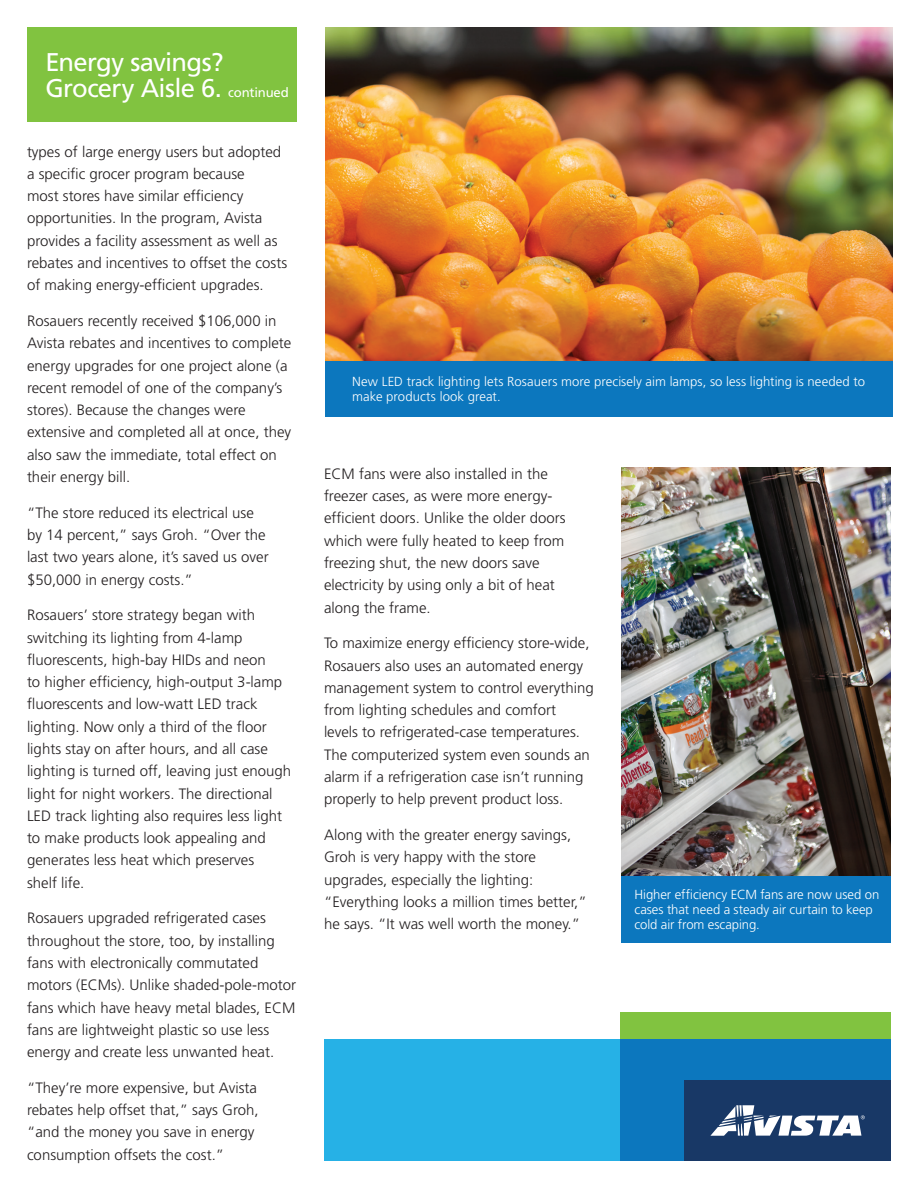
<style>
.page{position:relative;width:918px;height:1188px;background:#fff}
.page>*{position:absolute;margin:0;border:0;box-sizing:border-box;transform-origin:0 0}
.t1{font:25.65px "Frutiger";letter-spacing:-.025em;color:#fff}
.t2{font:300 15px/22.2px "Frutiger";color:#231f20}
.t3{font:300 13.2px/15px "Frutiger";color:#fff}
.s1{font-size:13.2px}
</style>
<div class="page">
<div style="left:27px;top:27px;width:270px;height:94px;background:#81c340"></div>
<img style="left:621px;top:468px;width:270px;height:408px">
<img style="left:325px;top:27px;width:567px;height:334px">
<div style="left:325px;top:361px;width:567px;height:56px;background:#0c77be"></div>
<div style="left:324px;top:1040px;width:567px;height:121px;background:#26b1e6"></div>
<div style="left:621px;top:1040px;width:270px;height:121px;background:#0c77be"></div>
<div style="left:684px;top:1080px;width:207px;height:81px;background:#183866"></div>
<svg style="left:710px;top:1105px;width:155px;height:31px"></svg>
<div style="left:621px;top:1012px;width:270px;height:28px;background:#81c340"></div>
<div style="left:621px;top:876px;width:270px;height:67px;background:#0c77be"></div>
<p class="t1" style="left:45px;top:47px;width:180px">Energy savings?</p>
<p class="t1" style="left:45px;top:73px;width:245px">Grocery Aisle 6. <span class="s1">continued</span></p>
<p class="t2" style="left:27px;top:141px;width:262px">types of large energy users but adopted a specific grocer program because<br>most stores have similar efficiency opportunities. In the program, Avista provides a facility assessment as well as rebates and incentives to offset the costs of making energy-efficient upgrades.</p>
<p class="t2" style="left:27px;top:310px;width:266px">Rosauers recently received $106,000 in Avista rebates and incentives to complete energy upgrades for one project alone (a recent remodel of one of the company’s stores). Because the changes were extensive and completed all at once, they also saw the immediate, total effect on their energy bill.</p>
<p class="t2" style="left:27px;top:502px;width:243px">“The store reduced its electrical use by 14 percent,” says Groh. “Over the last two years alone, it’s saved us over $50,000 in energy costs.”</p>
<p class="t2" style="left:27px;top:604px;width:266px">Rosauers’ store strategy began with switching its lighting from 4-lamp fluorescents, high-bay HIDs and neon<br>to higher efficiency, high-output 3-lamp fluorescents and low-watt LED track lighting. Now only a third of the floor lights stay on after hours, and all case lighting is turned off, leaving just enough light for night workers. The directional LED track lighting also requires less light to make products look appealing and generates less heat which preserves<br>shelf life.</p>
<p class="t2" style="left:27px;top:907px;width:271px">Rosauers upgraded refrigerated cases throughout the store, too, by installing fans with electronically commutated motors (ECMs). Unlike shaded-pole-motor fans which have heavy metal blades, ECM fans are lightweight plastic so use less energy and create less unwanted heat.</p>
<p class="t2" style="left:27px;top:1077px;width:233px">“They’re more expensive, but Avista rebates help offset that,” says Groh, “and the money you save in energy consumption offsets the cost.”</p>
<p class="t3" style="left:352px;top:374px;width:514px">New LED track lighting lets Rosauers more precisely aim lamps, so less lighting is needed to make products look great.</p>
<p class="t2" style="left:324px;top:463px;width:243px">ECM fans were also installed in the freezer cases, as were more energy&shy;efficient doors. Unlike the older doors which were fully heated to keep from freezing shut, the new doors save electricity by using only a bit of heat along the frame.</p>
<p class="t2" style="left:324px;top:632px;width:271px">To maximize energy efficiency store-wide, Rosauers also uses an automated energy management system to control everything from lighting schedules and comfort levels to refrigerated-case temperatures.<br>The computerized system even sounds an alarm if a refrigeration case isn’t running properly to help prevent product loss.</p>
<p class="t2" style="left:324px;top:824px;width:264px">Along with the greater energy savings, Groh is very happy with the store upgrades, especially the lighting: “Everything looks a million times better,” he says. “It was well worth the money.”</p>
<p class="t3" style="left:634px;top:888px;width:246px">Higher efficiency ECM fans are now used on cases that need a steady air curtain to keep cold air from escaping.</p>
</div>
